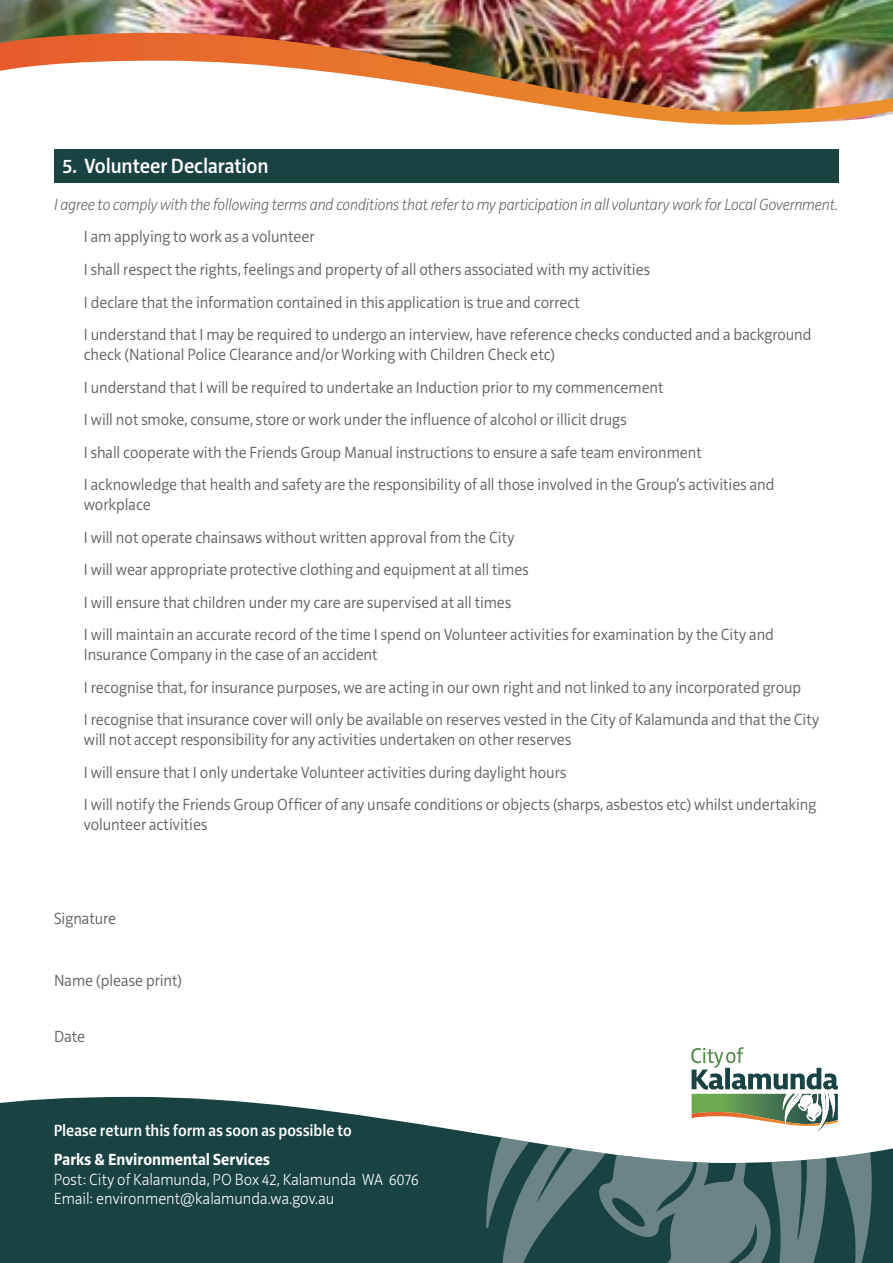
<style>
.page{position:relative;width:893px;height:1263px;background:#fff}
.page>*{position:absolute;margin:0;border:0;box-sizing:border-box;transform-origin:0 0}
.t1{font:500 21px "Riga";letter-spacing:-.005em;color:#fff}
.t2{font:300 16.5px/32.5px "Riga";color:#636466}
.t3{font:italic 200 16.5px "Riga";letter-spacing:-.005em;color:#636466}
.t4{font:200 16.5px/19.8px "Riga";color:#fff}
.t5{font:500 16.5px "Riga";letter-spacing:.005em;color:#fff}
.t6{font:700 16.5px "Riga";letter-spacing:.005em;color:#fff}
</style>
<div class="page">
<svg style="left:0;top:1097px;width:893px;height:166px;fill:#194243"></svg>
<svg style="left:486px;top:1137px;width:387px;height:126px;background:#627e7f"></svg>
<svg style="left:691px;top:1047px;width:147px;height:85px"></svg>
<img style="left:0;top:0;width:893px;height:33px">
<img style="left:0;top:33px;width:893px;height:92px">
<div style="left:54px;top:149px;width:785px;height:34px;background:#194243"></div>
<p class="t1" style="left:63px;top:155px;width:208px">5. Volunteer Declaration</p>
<p class="t3" style="left:54px;top:196px;width:785px">I agree to comply with the following terms and conditions that refer to my participation in all voluntary work for Local Government.</p>
<p class="t2" style="left:84px;top:221px;width:729px">I am applying to work as a volunteer<br>I shall respect the rights, feelings and property of all others associated with my activities<br>I declare that the information contained in this application is true and correct<br>I understand that I may be required to undergo an interview, have reference checks conducted and a background</p>
<p class="t2" style="left:84px;top:339px;width:692px">check (National Police Clearance and/or Working with Children Check etc)<br>I understand that I will be required to undertake an Induction prior to my commencement<br>I will not smoke, consume, store or work under the influence of alcohol or illicit drugs<br>I shall cooperate with the Friends Group Manual instructions to ensure a safe team environment<br>I acknowledge that health and safety are the responsibility of all those involved in the Group’s activities and</p>
<p class="t2" style="left:84px;top:489px;width:692px">workplace<br>I will not operate chainsaws without written approval from the City<br>I will wear appropriate protective clothing and equipment at all times<br>I will ensure that children under my care are supervised at all times<br>I will maintain an accurate record of the time I spend on Volunteer activities for examination by the City and</p>
<p class="t2" style="left:84px;top:639px;width:737px">Insurance Company in the case of an accident<br>I recognise that, for insurance purposes, we are acting in our own right and not linked to any incorporated group<br>I recognise that insurance cover will only be available on reserves vested in the City of Kalamunda and that the City</p>
<p class="t2" style="left:84px;top:724px;width:734px">will not accept responsibility for any activities undertaken on other reserves<br>I will ensure that I only undertake Volunteer activities during daylight hours<br>I will notify the Friends Group Officer of any unsafe conditions or objects (sharps, asbestos etc) whilst undertaking</p>
<p class="t2" style="left:84px;top:808px;width:125px">volunteer activities</p>
<p class="t2" style="left:54px;top:903px;width:64px">Signature</p>
<p class="t2" style="left:54px;top:965px;width:130px">Name (please print)</p>
<p class="t2" style="left:54px;top:1020px;width:33px">Date</p>
<p class="t5" style="left:54px;top:1122px;width:299px">Please return this form as soon as possible to</p>
<p class="t6" style="left:54px;top:1150px;width:218px">Parks &amp; Environmental Services</p>
<p class="t4" style="left:54px;top:1170px;width:366px">Post: City of Kalamunda, PO Box 42, Kalamunda WA 6076<br>Email: environment@kalamunda.wa.gov.au</p>
</div>
